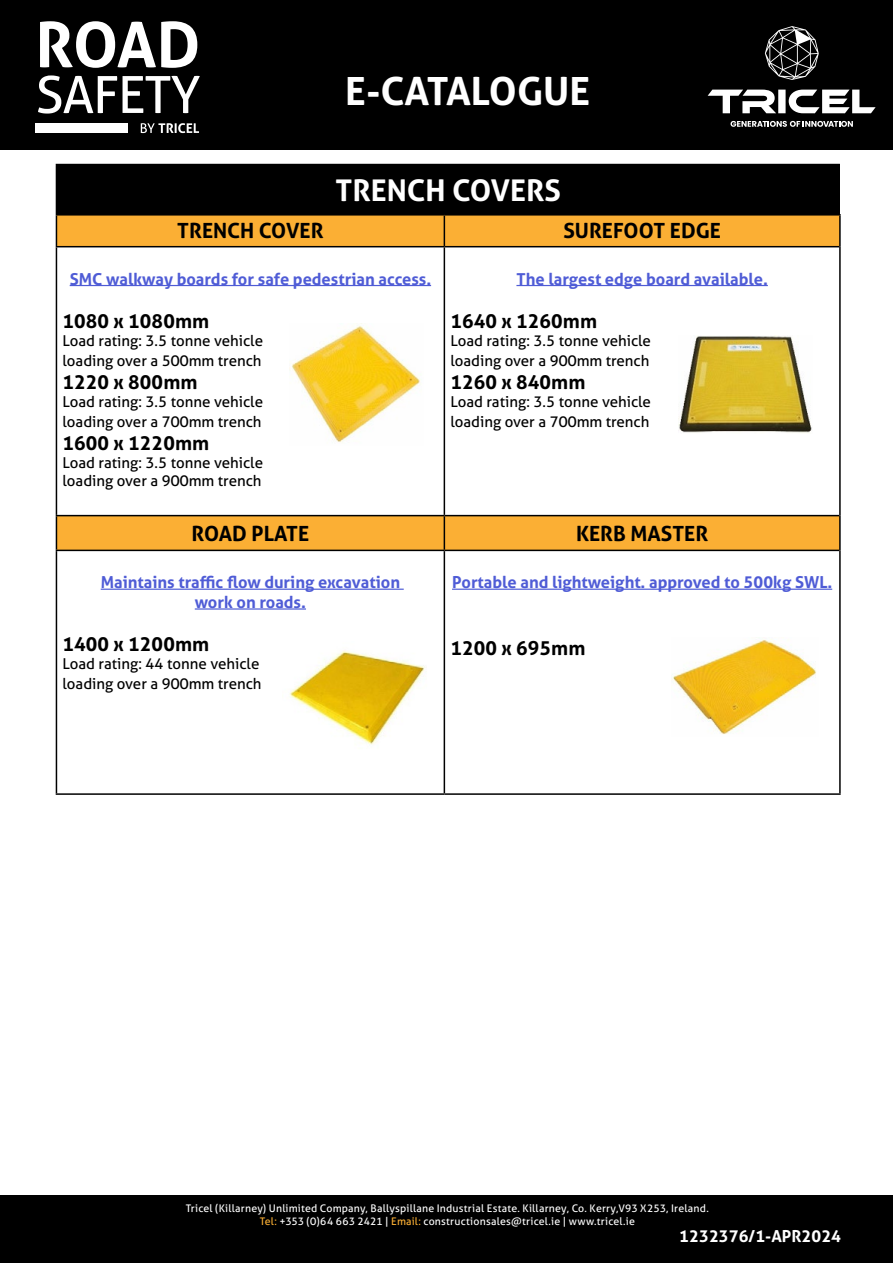
<style>
.page{position:relative;width:893px;height:1263px;background:#fff}
.page>*{position:absolute;margin:0;border:0;box-sizing:border-box;transform-origin:0 0}
.t1{font:700 39px "Aller";color:#fff}
.t2{font:700 30px "Aller";color:#fff}
.t3{font:700 21px "Aller";color:#000}
.t4{font:700 19.5px "Aller";color:#000}
.t5{font:700 16.5px/19.8px "Aller";color:#4f5cd6;text-align:center}
.t6{font:700 16.5px "Aller";color:#fff}
.t7{font:15px/19.8px "Aller";color:#000}
.t8{font:10.5px/12.6px "Aller";letter-spacing:.02em;color:#fff;text-align:center}
.s1{color:#fbaf34}
</style>
<div class="page">
<div style="left:0;top:0;width:893px;height:150px;background:#000"></div>
<svg style="left:765px;top:26px;width:54px;height:54px"></svg>
<svg style="left:708px;top:90px;width:168px;height:23px"></svg>
<svg style="left:730px;top:121px;width:123px;height:6px"></svg>
<div style="left:0;top:1195px;width:893px;height:68px;background:#000"></div>
<svg style="left:141px;top:123px;width:58px;height:10px"></svg>
<div style="left:35px;top:123px;width:93px;height:10px;background:#fff"></div>
<svg style="left:38px;top:75px;width:79px;height:39px"></svg>
<svg style="left:123px;top:76px;width:77px;height:37px"></svg>
<svg style="left:40px;top:21px;width:157px;height:47px"></svg>
<div style="left:56px;top:165px;width:784px;height:50px;background:#000"></div>
<svg style="left:57px;top:216px;width:782px;height:334px"></svg>
<hr style="left:56px;top:247px;width:1px;height:268px;background:#000">
<hr style="left:444px;top:247px;width:1px;height:268px;background:#000">
<hr style="left:839px;top:247px;width:2px;height:269px;background:#000">
<hr style="left:56px;top:551px;width:1px;height:242px;background:#000">
<hr style="left:444px;top:551px;width:1px;height:242px;background:#000">
<hr style="left:839px;top:550px;width:2px;height:243px;background:#000">
<hr style="left:56px;top:216px;width:1px;height:30px;background:#000">
<hr style="left:56px;top:246px;width:388px;height:1px;background:#000">
<hr style="left:444px;top:246px;width:395px;height:1px;background:#000">
<hr style="left:56px;top:793px;width:388px;height:2px;background:#000">
<hr style="left:444px;top:793px;width:397px;height:2px;background:#000">
<hr style="left:444px;top:216px;width:1px;height:30px;background:#000">
<hr style="left:839px;top:216px;width:2px;height:31px;background:#000">
<hr style="left:56px;top:164px;width:388px;height:1px;background:#000">
<hr style="left:444px;top:164px;width:396px;height:1px;background:#000">
<hr style="left:56px;top:214px;width:388px;height:2px;background:#000">
<hr style="left:444px;top:214px;width:397px;height:2px;background:#000">
<hr style="left:56px;top:516px;width:1px;height:34px;background:#000">
<hr style="left:56px;top:515px;width:388px;height:1px;background:#000">
<hr style="left:444px;top:515px;width:395px;height:1px;background:#000">
<hr style="left:444px;top:516px;width:1px;height:34px;background:#000">
<hr style="left:839px;top:516px;width:2px;height:34px;background:#000">
<hr style="left:56px;top:550px;width:388px;height:1px;background:#000">
<hr style="left:444px;top:550px;width:395px;height:1px;background:#000">
<hr style="left:70px;top:285px;width:361px;height:1px;background:#4f5cd6">
<hr style="left:516px;top:285px;width:252px;height:1px;background:#4f5cd6">
<hr style="left:101px;top:589px;width:303px;height:1px;background:#4f5cd6">
<hr style="left:195px;top:608px;width:111px;height:2px;background:#4f5cd6">
<hr style="left:452px;top:589px;width:380px;height:1px;background:#4f5cd6">
<img style="left:289px;top:324px;width:134px;height:122px">
<img style="left:678px;top:336px;width:134px;height:98px">
<img style="left:289px;top:650px;width:136px;height:95px">
<img style="left:672px;top:639px;width:145px;height:96px">
<h1 class="t1" style="left:345px;top:66px;width:246px">E-CATALOGUE</h1>
<h2 class="t2" style="left:335px;top:171px;width:227px">TRENCH COVERS</h2>
<h3 class="t3" style="left:177px;top:218px;width:148px">TRENCH COVER</h3>
<h3 class="t3" style="left:563px;top:218px;width:159px">SUREFOOT EDGE</h3>
<p class="t5" style="left:70px;top:269px;width:363px">SMC walkway boards for safe pedestrian access.</p>
<h3 class="t4" style="left:62px;top:308px;width:148px">1080 x 1080mm</h3>
<p class="t7" style="left:62px;top:330px;width:202px">Load rating: 3.5 tonne vehicle loading over a 500mm trench</p>
<h3 class="t4" style="left:62px;top:370px;width:137px">1220 x 800mm</h3>
<p class="t7" style="left:62px;top:392px;width:202px">Load rating: 3.5 tonne vehicle loading over a 700mm trench</p>
<h3 class="t4" style="left:62px;top:431px;width:148px">1600 x 1220mm</h3>
<p class="t7" style="left:62px;top:454px;width:202px;line-height:18px">Load rating: 3.5 tonne vehicle loading over a 900mm trench</p>
<p class="t5" style="left:516px;top:269px;width:253px">The largest edge board available.</p>
<h3 class="t4" style="left:450px;top:308px;width:148px">1640 x 1260mm</h3>
<p class="t7" style="left:450px;top:330px;width:202px">Load rating: 3.5 tonne vehicle loading over a 900mm trench</p>
<h3 class="t4" style="left:450px;top:370px;width:137px">1260 x 840mm</h3>
<p class="t7" style="left:450px;top:392px;width:202px">Load rating: 3.5 tonne vehicle loading over a 700mm trench</p>
<h3 class="t3" style="left:192px;top:520px;width:119px">ROAD PLATE</h3>
<h3 class="t3" style="left:576px;top:520px;width:134px">KERB MASTER</h3>
<p class="t5" style="left:101px;top:572px;width:301px">Maintains traffic flow during excavation work on roads.</p>
<h3 class="t4" style="left:62px;top:632px;width:148px">1400 x 1200mm</h3>
<p class="t7" style="left:62px;top:654px;width:201px">Load rating: 44 tonne vehicle loading over a 900mm trench</p>
<p class="t5" style="left:452px;top:572px;width:382px">Portable and lightweight. approved to 500kg SWL.</p>
<h3 class="t4" style="left:450px;top:636px;width:137px">1200 x 695mm</h3>
<p class="t8" style="left:186px;top:1202px;width:525px">Tricel (Killarney) Unlimited Company, Ballyspillane Industrial Estate. Killarney, Co. Kerry,V93 X253, Ireland.<br><span class="s1">Tel:</span> +353 (0)64 663 2421 | <span class="s1">Email:</span> constructionsales@tricel.ie | www.tricel.ie</p>
<p class="t6" style="left:679px;top:1225px;width:163px">1232376/1-APR2024</p>
</div>
